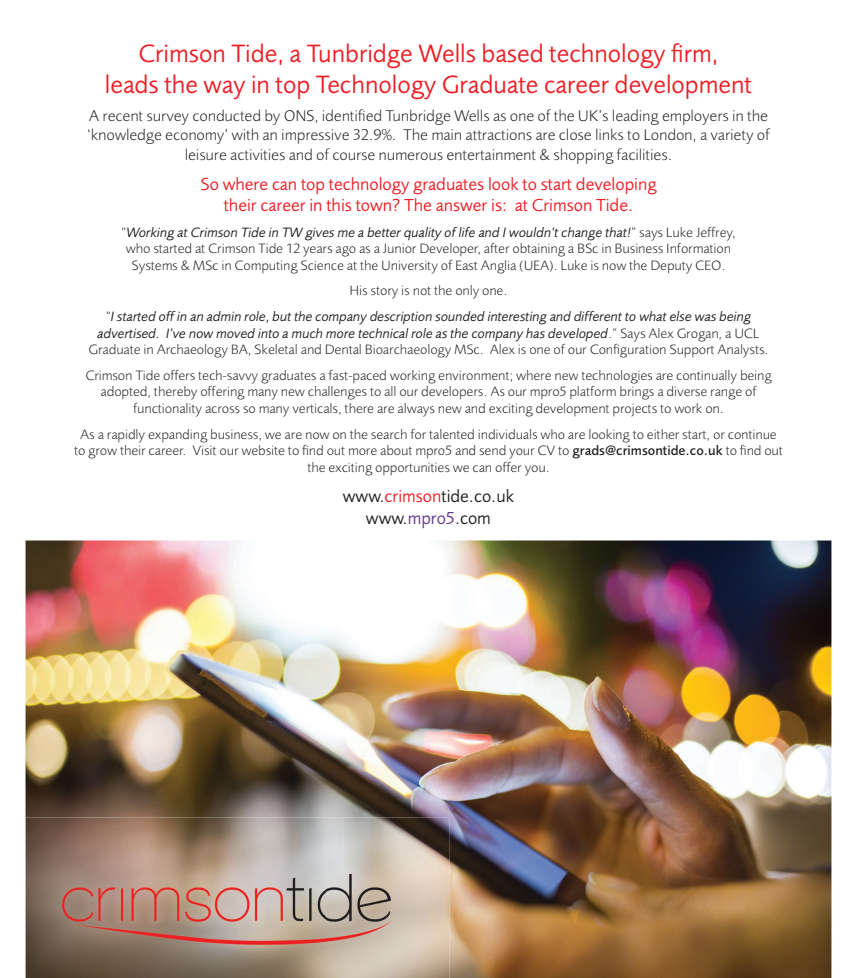
<style>
.page{position:relative;width:857px;height:978px;background:#fff}
.page>*{position:absolute;margin:0;border:0;box-sizing:border-box;transform-origin:0 0}
.t1{font:26px/31.2px "Foundry Sans";color:#ee1f26;text-align:center}
.t2{font:18px/21.6px "Foundry Sans";color:#ed1e26;text-align:center}
.t3{font:18px/21.6px "Foundry Sans";color:#231f20;text-align:center}
.t4{font:300 16px/19.2px "Foundry Sans";color:#231f20;text-align:center}
.t5{font:300 14px/16.8px "Foundry Sans";color:#231f20;text-align:center}
.t6{font:italic 14px/25.3px "Foundry Sans";color:#231f20;text-align:center}
.s1{font-weight:400;font-style:italic}
.s2{font-weight:300;font-style:normal}
.s3{font-weight:500}
.s4{color:#ee1f26}
.s5{color:#62398f}
</style>
<div class="page">
<img style="left:26px;top:540px;width:805px;height:438px">
<img style="left:25px;top:818px;width:1px;height:160px">
<img style="left:26px;top:818px;width:423px;height:64px">
<img style="left:26px;top:882px;width:70px;height:96px">
<img style="left:379px;top:882px;width:70px;height:96px">
<img style="left:96px;top:947px;width:283px;height:31px">
<img style="left:62px;top:874px;width:330px;height:73px">
<h1 class="t1" style="left:105px;top:38px;width:648px">Crimson Tide, a Tunbridge Wells based technology firm,<br>leads the way in top Technology Graduate career development</h1>
<p class="t4" style="left:87px;top:106px;width:683px">A recent survey conducted by ONS, identified Tunbridge Wells as one of the UK’s leading employers in the ‘knowledge economy’ with an impressive 32.9%. The main attractions are close links to London, a variety of leisure activities and of course numerous entertainment &amp; shopping facilities.</p>
<p class="t2" style="left:200px;top:173px;width:457px">So where can top technology graduates look to start developing their career in this town? The answer is: at Crimson Tide.</p>
<p class="t5" style="left:121px;top:223px;width:615px">“<span class="s1">Working at Crimson Tide in TW gives me a better quality of life and I wouldn’t change that!</span>” says Luke Jeffrey, who started at Crimson Tide 12 years ago as a Junior Developer, after obtaining a BSc in Business Information<br>Systems &amp; MSc in Computing Science at the University of East Anglia (UEA). Luke is now the Deputy CEO.</p>
<p class="t6" style="left:106px;top:278px;width:646px"><span class="s2">His story is not the only one.<br>“</span>I started off in an admin role, but the company description sounded interesting and different to what else was being</p>
<p class="t5" style="left:88px;top:324px;width:681px"><span class="s1">advertised. I’ve now moved into a much more technical role as the company has developed</span>.” Says Alex Grogan, a UCL<br>Graduate in Archaeology BA, Skeletal and Dental Bioarchaeology MSc. Alex is one of our Configuration Support Analysts.</p>
<p class="t5" style="left:85px;top:367px;width:687px">Crimson Tide offers tech-savvy graduates a fast-paced working environment; where new technologies are continually being adopted, thereby offering many new challenges to all our developers. As our mpro5 platform brings a diverse range of functionality across so many verticals, there are always new and exciting development projects to work on.</p>
<p class="t5" style="left:74px;top:425px;width:710px">As a rapidly expanding business, we are now on the search for talented individuals who are looking to either start, or continue to grow their career. Visit our website to find out more about mpro5 and send your CV to <span class="s3">grads@crimsontide.co.uk</span> to find out the exciting opportunities we can offer you.</p>
<p class="t3" style="left:343px;top:485px;width:172px">www.<span class="s4">crimson</span>tide.co.uk www.<span class="s5">mpro5</span>.com</p>
</div>
